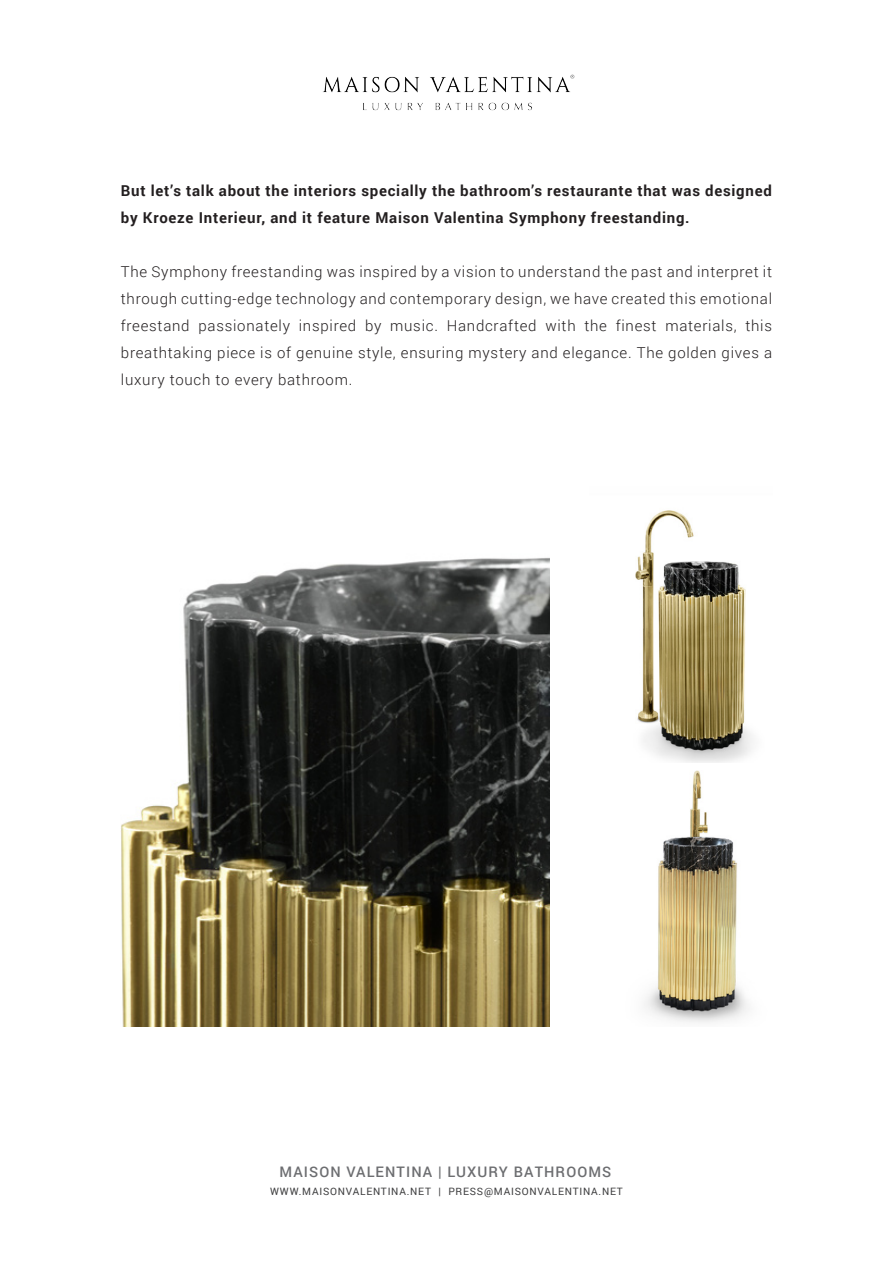
<style>
.page{position:relative;width:893px;height:1263px;background:#fff}
.page>*{position:absolute;margin:0;border:0;box-sizing:border-box;transform-origin:0 0}
.t1{font:300 15px/27px "Roboto";letter-spacing:.05em;color:#231f20;text-align:justify}
.t2{font:700 15px "Roboto";letter-spacing:.05em;color:#231f20}
.t3{font:500 14.55px "Roboto";letter-spacing:.075em;color:#6c6d70}
.t4{font:10.2px "Roboto";letter-spacing:.075em;color:#3e3e3f}
</style>
<div class="page">
<img style="left:323px;top:74px;width:252px;height:37px">
<img style="left:121px;top:557px;width:428px;height:469px">
<img style="left:635px;top:510px;width:118px;height:253px">
<img style="left:644px;top:770px;width:105px;height:253px">
<p class="t2" style="left:121px;top:180px;width:652px">But let’s talk about the interiors specially the bathroom’s restaurante that was designed</p>
<p class="t2" style="left:121px;top:207px;width:570px">by Kroeze Interieur, and it feature Maison Valentina Symphony freestanding.</p>
<p class="t1" style="left:121px;top:257px;width:653px">The Symphony freestanding was inspired by a vision to understand the past and interpret it through cutting-edge technology and contemporary design, we have created this emotional freestand passionately inspired by music. Handcrafted with the finest materials, this breathtaking piece is of genuine style, ensuring mystery and elegance. The golden gives a luxury touch to every bathroom.</p>
<p class="t3" style="left:280px;top:1162px;width:333px">MAISON VALENTINA | LUXURY BATHROOMS</p>
<p class="t4" style="left:270px;top:1184px;width:354px">WWW.MAISONVALENTINA.NET | PRESS@MAISONVALENTINA.NET</p>
</div>
